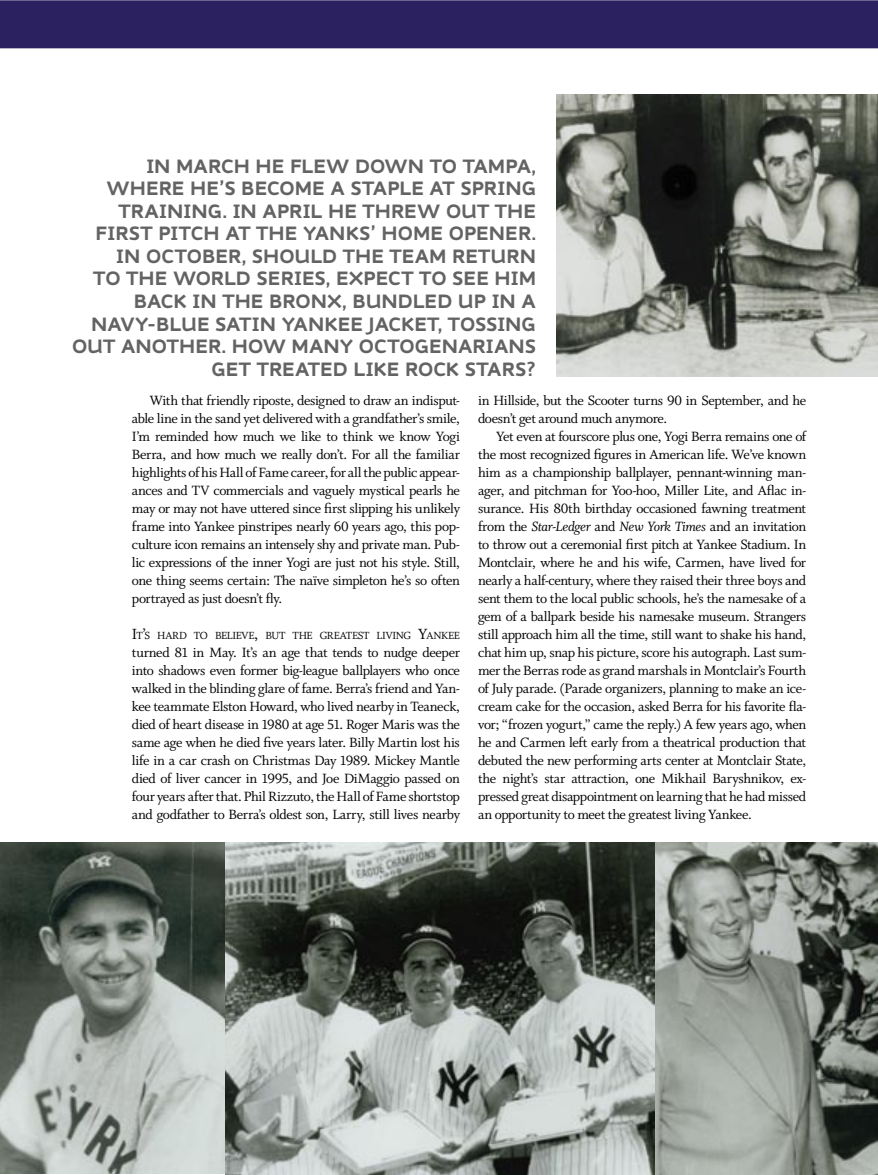
<style>
.page{position:relative;width:878px;height:1175px;background:#fff}
.page>*{position:absolute;margin:0;border:0;box-sizing:border-box;transform-origin:0 0}
.t1{font:700 21px/22.5px "Nubian";color:#636363;text-align:right}
.RD__Body_Copy{font:15px/18px "Whitman Roman LF";letter-spacing:-.025em;color:#000;text-align:justify}
.RD__Body_Copy-2{font:11.55px "Whitman Roman LF";letter-spacing:-.03em;color:#000}
.s1{font-size:16.5px}
.s2{font-family:"Whitman Italic LF"}
</style>
<div class="page">
<img style="left:654px;top:842px;width:224px;height:332px">
<img style="left:0;top:842px;width:226px;height:331px">
<img style="left:226px;top:842px;width:428px;height:332px">
<div style="left:0;top:0;width:878px;height:48px;background:#2b2160"></div>
<img style="left:556px;top:94px;width:322px;height:282px">
<p class="t1" style="left:72px;top:155px;width:465px">IN MARCH HE FLEW DOWN TO TAMPA, WHERE HE’S BECOME A STAPLE AT SPRING TRAINING. IN APRIL HE THREW OUT THE FIRST PITCH AT THE YANKS’ HOME OPENER.<br>IN OCTOBER, SHOULD THE TEAM RETURN<br>TO THE WORLD SERIES, EXPECT TO SEE HIM BACK IN THE BRONX, BUNDLED UP IN A NAVY-BLUE SATIN YANKEE JACKET, TOSSING OUT ANOTHER. HOW MANY OCTOGENARIANS GET TREATED LIKE ROCK STARS?</p>
<p class="RD__Body_Copy" style="left:132px;top:392px;width:330px;text-indent:18px">With that friendly riposte, designed to draw an indisput&shy;able line in the sand yet delivered with a grandfather’s smile, I’m reminded how much we like to think we know Yogi Berra, and how much we really don’t. For all the familiar highlights of his Hall of Fame career, for all the public appear&shy;ances and TV commercials and vaguely mystical pearls he may or may not have uttered since first slipping his unlikely frame into Yankee pinstripes nearly 60 years ago, this pop&shy;culture icon remains an intensely shy and private man. Pub&shy;lic expressions of the inner Yogi are just not his style. Still, one thing seems certain: The naïve simpleton he’s so often portrayed as just doesn’t fly.</p>
<p class="RD__Body_Copy-2" style="left:132px;top:629px;width:329px"><span class="s1">I</span>T<span class="s1">’</span>S HARD TO BELIEVE<span class="s1">,</span> BUT THE GREATEST LIVING <span class="s1">Y</span>ANKEE</p>
<p class="RD__Body_Copy" style="left:132px;top:644px;width:330px">turned 81 in May. It’s an age that tends to nudge deeper into shadows even former big-league ballplayers who once walked in the blinding glare of fame. Berra’s friend and Yan&shy;kee teammate Elston Howard, who lived nearby in Teaneck, died of heart disease in 1980 at age 51. Roger Maris was the same age when he died five years later. Billy Martin lost his life in a car crash on Christmas Day 1989. Mickey Mantle died of liver cancer in 1995, and Joe DiMaggio passed on four years after that. Phil Rizzuto, the Hall of Fame shortstop and godfather to Berra’s oldest son, Larry, still lives nearby</p>
<p class="RD__Body_Copy" style="left:478px;top:392px;width:329px">in Hillside, but the Scooter turns 90 in September, and he doesn’t get around much anymore.</p>
<p class="RD__Body_Copy" style="left:478px;top:428px;width:330px;text-indent:18px">Yet even at fourscore plus one, Yogi Berra remains one of the most recognized figures in American life. We’ve known him as a championship ballplayer, pennant-winning man&shy;ager, and pitchman for Yoo-hoo, Miller Lite, and Aflac in&shy;surance. His 80th birthday occasioned fawning treatment from the <span class="s2">Star-Ledger</span> and <span class="s2">New York Times</span> and an invitation to throw out a ceremonial first pitch at Yankee Stadium. In Montclair, where he and his wife, Carmen, have lived for nearly a half-century, where they raised their three boys and sent them to the local public schools, he’s the namesake of a gem of a ballpark beside his namesake museum. Strangers still approach him all the time, still want to shake his hand, chat him up, snap his picture, score his autograph. Last sum&shy;mer the Berras rode as grand marshals in Montclair’s Fourth of July parade. (Parade organizers, planning to make an ice&shy;cream cake for the occasion, asked Berra for his favorite fla&shy;vor; “frozen yogurt,” came the reply.) A few years ago, when he and Carmen left early from a theatrical production that debuted the new performing arts center at Montclair State, the night’s star attraction, one Mikhail Baryshnikov, ex&shy;pressed great disappointment on learning that he had missed an opportunity to meet the greatest living Yankee.</p>
</div>
